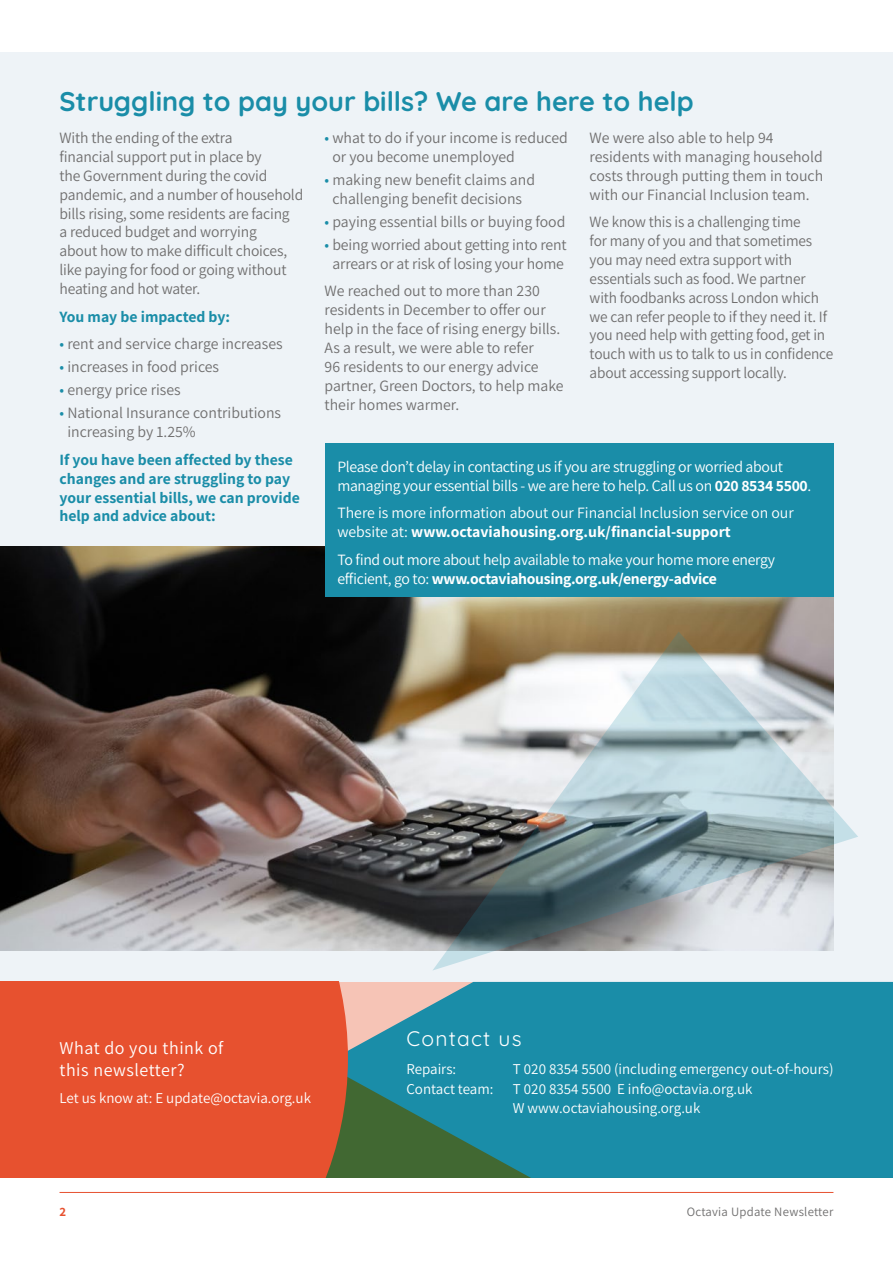
<style>
.page{position:relative;width:893px;height:1263px;background:#fff}
.page>*{position:absolute;margin:0;border:0;box-sizing:border-box;transform-origin:0 0}
.t1{font:700 27px "Quicksand";color:#1a8da8}
.t2{font:21px "Quicksand";letter-spacing:.06em;color:#fff}
.t3{font:18px/21.6px "Assistant";letter-spacing:.03em;color:#fff}
.t4{font:15.75px/18.9px "Assistant";letter-spacing:-.01em;color:#706f6f}
.t5{font:15.75px/18.9px "Assistant";letter-spacing:-.02em;color:#fff}
.t6{font:700 15.75px/18.9px "Assistant";color:#1a8da8}
.t7{font:15.75px/18.9px "Assistant";color:#fff}
.t8{font:15px/19.5px "Assistant";color:#fff}
.t9{font:12.75px "Assistant";letter-spacing:.02em;color:#706f6f}
.t10{font:700 12.75px "Assistant";color:#e7512f}
.s1{color:#1a8da8}
.s2{font-weight:700}
</style>
<div class="page">
<div style="left:0;top:52px;width:893px;height:930px;background:#eef3f7"></div>
<img style="left:0;top:546px;width:833px;height:404px">
<hr style="left:60px;top:1192px;width:773px;height:1px;background:#e7512f">
<svg style="left:432px;top:631px;width:426px;height:339px"></svg>
<div style="left:325px;top:443px;width:508px;height:153px;background:#1a8da8"></div>
<svg style="left:348px;top:982px;width:545px;height:196px;background:#268c9e"></svg>
<div style="left:0;top:982px;width:348px;height:196px;background:#e7512f"></div>
<h1 class="t1" style="left:60px;top:81px;width:636px">Struggling to pay your bills? We are here to help</h1>
<p class="t4" style="left:60px;top:127px;width:245px">With the ending of the extra<br>financial support put in place by<br>the Government during the covid pandemic, and a number of household bills rising, some residents are facing<br>a reduced budget and worrying<br>about how to make difficult choices, like paying for food or going without heating and hot water.</p>
<p class="t6" style="left:60px;top:306px;width:172px">You may be impacted by:</p>
<p class="t4" style="left:60px;top:333px;width:225px"><span class="s1">•</span> rent and service charge increases</p>
<p class="t4" style="left:60px;top:357px;width:161px"><span class="s1">•</span> increases in food prices</p>
<p class="t4" style="left:60px;top:380px;width:123px"><span class="s1">•</span> energy price rises</p>
<p class="t4" style="left:67px;top:403px;width:215px;text-indent:-8px"><span class="s1">•</span> National Insurance contributions increasing by 1.25%</p>
<p class="t6" style="left:60px;top:449px;width:242px">If you have been affected by these changes and are struggling to pay your essential bills, we can provide help and advice about:</p>
<p class="t4" style="left:332px;top:127px;width:237px;text-indent:-8px"><span class="s1">•</span> what to do if your income is reduced or you become unemployed</p>
<p class="t4" style="left:325px;top:169px;width:212px;text-align:center"><span class="s1">•</span> making new benefit claims and challenging benefit decisions</p>
<p class="t4" style="left:325px;top:211px;width:242px"><span class="s1">•</span> paying essential bills or buying food</p>
<p class="t4" style="left:325px;top:235px;width:244px;text-align:center"><span class="s1">•</span> being worried about getting into rent arrears or at risk of losing your home</p>
<p class="t4" style="left:325px;top:281px;width:241px">We reached out to more than 230 residents in December to offer our help in the face of rising energy bills.<br>As a result, we were able to refer<br>96 residents to our energy advice partner, Green Doctors, to help make their homes warmer.</p>
<p class="t4" style="left:590px;top:127px;width:235px">We were also able to help 94 residents with managing household costs through putting them in touch with our Financial Inclusion team.</p>
<p class="t4" style="left:590px;top:211px;width:245px">We know this is a challenging time<br>for many of you and that sometimes you may need extra support with essentials such as food. We partner with foodbanks across London which we can refer people to if they need it. If you need help with getting food, get in touch with us to talk to us in confidence about accessing support locally.</p>
<p class="t5" style="left:337px;top:457px;width:475px">Please don’t delay in contacting us if you are struggling or worried about managing your essential bills - we are here to help. Call us on <span class="s2">020 8534 5500</span>.</p>
<p class="t7" style="left:337px;top:503px;width:458px">There is more information about our Financial Inclusion service on our website at: <span class="s2">www.octaviahousing.org.uk/financial-support</span></p>
<p class="t5" style="left:337px;top:549px;width:439px">To find out more about help available to make your home more energy efficient, go to: <span class="s2">www.octaviahousing.org.uk/energy-advice</span></p>
<p class="t3" style="left:60px;top:1037px;width:165px">What do you think of this newsletter?</p>
<p class="t8" style="left:60px;top:1087px;width:253px">Let us know at: E update@octavia.org.uk</p>
<h2 class="t2" style="left:406px;top:1022px;width:117px">Contact us</h2>
<p class="t8" style="left:406px;top:1059px;width:51px">Repairs:</p>
<p class="t8" style="left:513px;top:1059px;width:322px">T 020 8354 5500 (including emergency out-of-hours)</p>
<p class="t8" style="left:406px;top:1078px;width:89px">Contact team:</p>
<p class="t8" style="left:513px;top:1078px;width:241px">T 020 8354 5500 E info@octavia.org.uk<br>W www.octaviahousing.org.uk</p>
<p class="t10" style="left:60px;top:1203px;width:8px">2</p>
<p class="t9" style="left:687px;top:1203px;width:148px">Octavia Update Newsletter</p>
</div>
